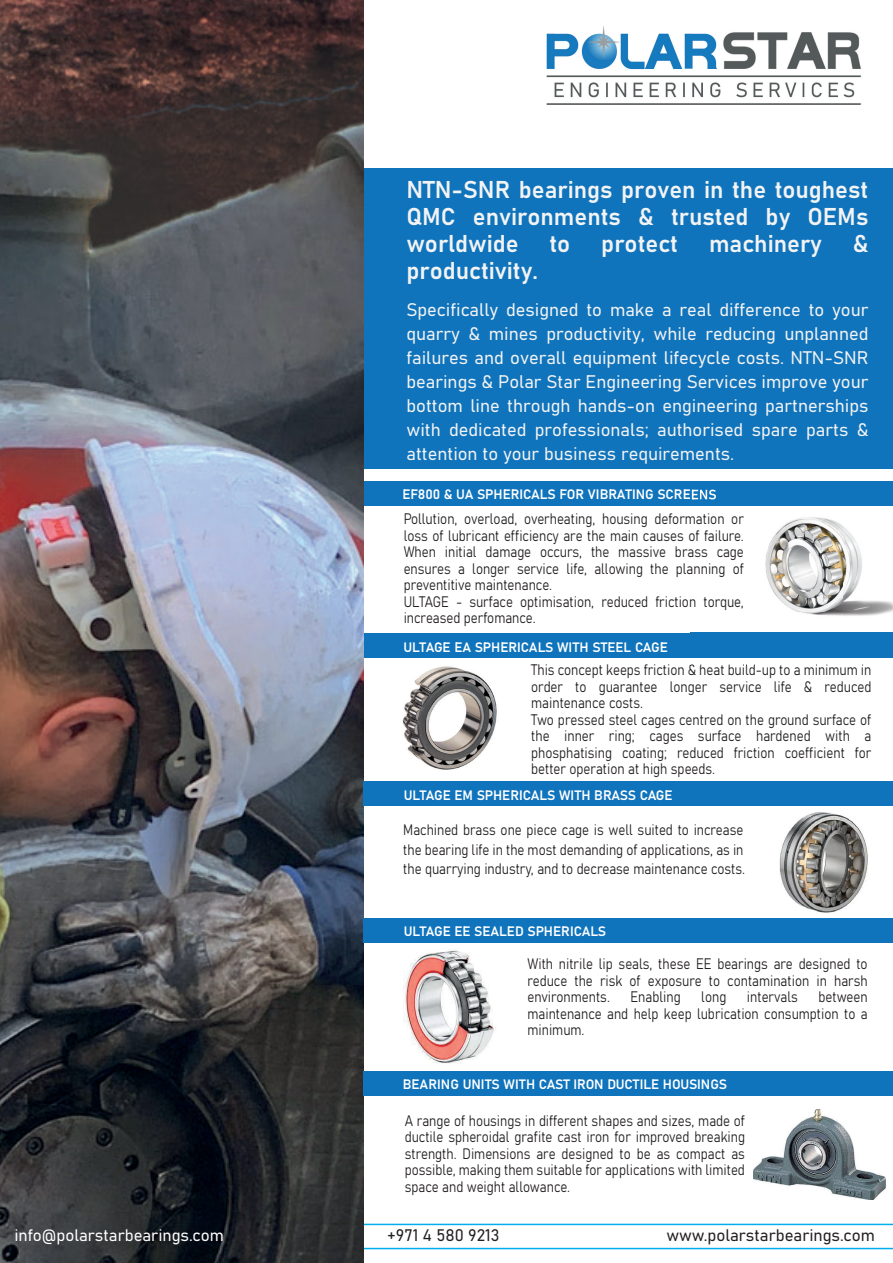
<style>
.page{position:relative;width:893px;height:1263px;background:#fff}
.page>*{position:absolute;margin:0;border:0;box-sizing:border-box;transform-origin:0 0}
.t1{font:24px/27px "Bahnschrift";color:#f2f3f4;text-align:justify}
.t2{font:18px/24px "Bahnschrift";color:#f2f3f4;text-align:justify}
.t3{font:16.5px "Bahnschrift";color:#231f20}
.t4{font:16.5px "Bahnschrift";color:#fff}
.t5{font:15px/16.5px "Bahnschrift";color:#231f20;text-align:justify;scale:.86 1}
.t6{font:13.5px "Bahnschrift";color:#fff}
</style>
<div class="page">
<div style="left:364px;top:169px;width:529px;height:300px;background:#1074bc"></div>
<img style="left:546px;top:26px;width:315px;height:79px">
<hr style="left:0;top:1248px;width:893px;height:1px;background:#00aeef">
<hr style="left:0;top:1224px;width:893px;height:1px;background:#00aeef">
<img style="left:0;top:0;width:364px;height:1263px">
<div style="left:364px;top:481px;width:529px;height:25px;background:#1074bc"></div>
<div style="left:364px;top:633px;width:529px;height:25px;background:#1074bc"></div>
<div style="left:364px;top:781px;width:529px;height:25px;background:#1074bc"></div>
<div style="left:364px;top:918px;width:529px;height:25px;background:#1074bc"></div>
<div style="left:364px;top:1071px;width:529px;height:25px;background:#1074bc"></div>
<img style="left:779px;top:812px;width:89px;height:101px">
<img style="left:402px;top:666px;width:95px;height:104px">
<img style="left:403px;top:950px;width:93px;height:114px">
<img style="left:754px;top:1110px;width:131px;height:90px">
<img style="left:690px;top:489px;width:203px;height:144px">
<img style="left:690px;top:664px;width:173px;height:1px">
<img style="left:690px;top:490px;width:26px;height:9px">
<h1 class="t1" style="left:406px;top:174px;width:463px">NTN-SNR bearings proven in the toughest QMC environments &amp; trusted by OEMs worldwide</h1>
<h1 class="t1" style="left:549px;top:228px;width:22px">to</h1>
<h1 class="t1" style="left:601px;top:228px;width:78px">protect</h1>
<h1 class="t1" style="left:709px;top:228px;width:114px">machinery</h1>
<h1 class="t1" style="left:853px;top:228px;width:17px">&amp;</h1>
<h1 class="t1" style="left:406px;top:255px;width:133px">productivity.</h1>
<p class="t2" style="left:406px;top:296px;width:464px">Specifically designed to make a real difference to your quarry &amp; mines productivity, while reducing unplanned failures and overall equipment lifecycle costs. NTN-SNR bearings &amp; Polar Star Engineering Services improve your bottom line through hands-on engineering partnerships with dedicated professionals; authorised spare parts &amp; attention to your business requirements.</p>
<p class="t6" style="left:402px;top:484px;width:316px">EF800 &amp; UA SPHERICALS FOR VIBRATING SCREENS</p>
<p class="t5" style="left:404px;top:510px;width:397px;text-align:left">Pollution, overload, overheating, housing deformation or loss of lubricant efficiency are the main causes of failure.<br>When initial damage occurs, the massive brass cage ensures a longer service life, allowing the planning of preventitive maintenance.<br>ULTAGE - surface optimisation, reduced friction torque, increased perfomance.</p>
<p class="t6" style="left:404px;top:637px;width:266px">ULTAGE EA SPHERICALS WITH STEEL CAGE</p>
<p class="t5" style="left:531px;top:661px;width:397px;text-align:left">This concept keeps friction &amp; heat build-up to a minimum in order to guarantee longer service life &amp; reduced maintenance costs.<br>Two pressed steel cages centred on the ground surface of the inner ring; cages surface hardened with a phosphatising coating; reduced friction coefficient for better operation at high speeds.</p>
<p class="t6" style="left:404px;top:785px;width:270px">ULTAGE EM SPHERICALS WITH BRASS CAGE</p>
<p class="t5" style="left:403px;top:819px;width:399px;line-height:19.5px">Machined brass one piece cage is well suited to increase the bearing life in the most demanding of applications, as in the quarrying industry, and to decrease maintenance costs.</p>
<p class="t6" style="left:404px;top:921px;width:204px">ULTAGE EE SEALED SPHERICALS</p>
<p class="t5" style="left:527px;top:955px;width:397px">With nitrile lip seals, these EE bearings are designed to reduce the risk of exposure to contamination in harsh environments.</p>
<p class="t5" style="left:527px;top:988px;width:397px;text-indent:291px">between maintenance and help keep lubrication consumption to a minimum.</p>
<p class="t5" style="left:631px;top:988px;width:60px">Enabling</p>
<p class="t5" style="left:701px;top:988px;width:31px">long</p>
<p class="t5" style="left:747px;top:988px;width:61px">intervals</p>
<p class="t6" style="left:403px;top:1074px;width:326px">BEARING UNITS WITH CAST IRON DUCTILE HOUSINGS</p>
<p class="t5" style="left:405px;top:1111px;width:397px">A range of housings in different shapes and sizes, made of ductile spheroidal grafite cast iron for improved breaking strength. Dimensions are designed to be as compact as possible, making them suitable for applications with limited space and weight allowance.</p>
<p class="t4" style="left:14px;top:1223px;width:211px">info@polarstarbearings.com</p>
<p class="t3" style="left:387px;top:1223px;width:114px">+971 4 580 9213</p>
<p class="t3" style="left:666px;top:1223px;width:210px">www.polarstarbearings.com</p>
</div>
